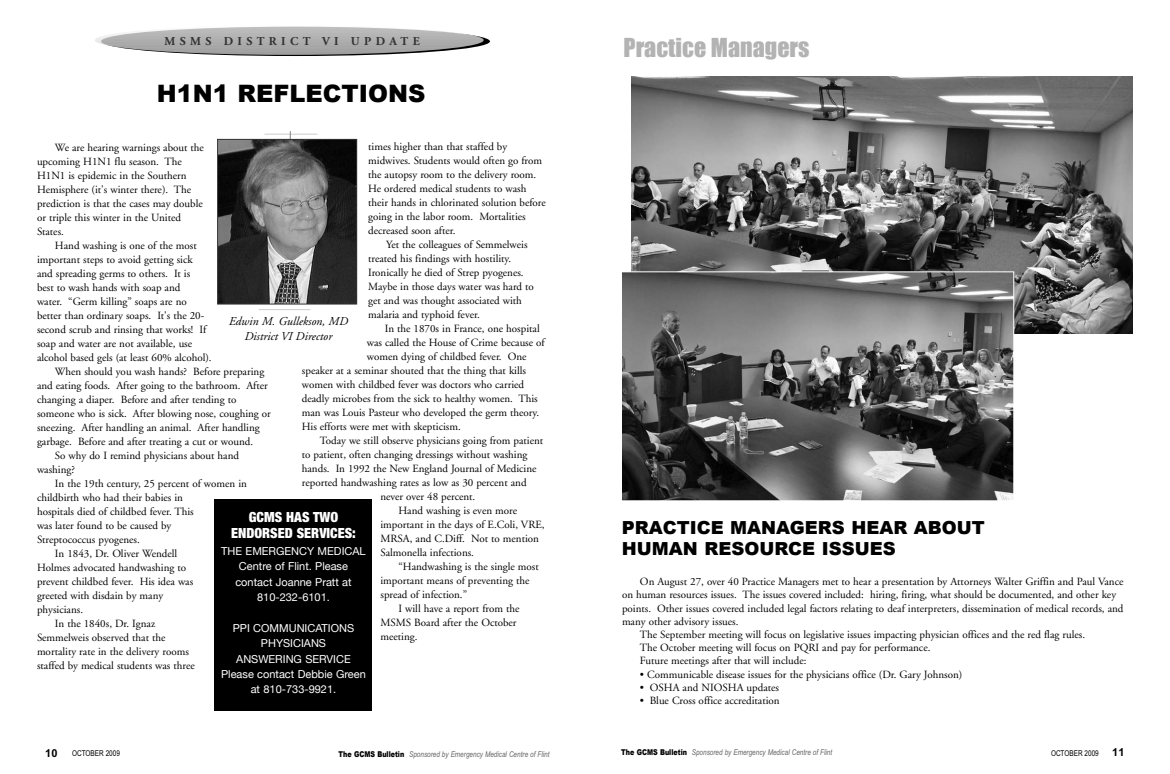
<style>
.page{position:relative;width:1170px;height:774px;background:#fff}
.page>*{position:absolute;margin:0;border:0;box-sizing:border-box;transform-origin:0 0}
.t1{font:24px "Impact";color:#b3b3b3}
.t2{font:900 24px "Arial";color:#000}
.t3{font:900 18px/21.6px "Arial";color:#000}
.t4{font:900 condensed 14px/16px "Helvetica Neue";color:#fff;text-align:center}
.t5{font:italic 12px/14.4px "Adobe Garamond";color:#000;text-align:center}
.t6{font:700 12px "Adobe Garamond";letter-spacing:.365em;color:#333}
.t7{font:11px/14px "Adobe Garamond";color:#000}
.t8{font:11px/15.4px "Helvetica Neue";color:#fff;text-align:center}
.t9{font:700 11px "Arial";color:#000}
.t10{font:italic 8px "Arial";color:#666;scale:.8 1}
.t11{font:8px "Arial";color:#000;scale:.8 1}
.s1{font-weight:900;font-style:normal;color:#000}
.s2{font-weight:700;font-size:11px}
</style>
<div class="page">
<hr style="left:95px;top:53px;width:389px;height:2px;background:#cfcfcf">
<hr style="left:95px;top:51px;width:389px;height:2px;background:#d2d2d2">
<hr style="left:95px;top:48px;width:389px;height:3px;background:#d6d6d6">
<hr style="left:95px;top:45px;width:389px;height:3px;background:#dbdbdb">
<hr style="left:95px;top:42px;width:389px;height:3px;background:#e0e0e0">
<hr style="left:95px;top:39px;width:389px;height:3px;background:#e5e5e5">
<hr style="left:95px;top:36px;width:389px;height:3px;background:#eaeaea">
<hr style="left:95px;top:33px;width:389px;height:3px;background:#efefef">
<hr style="left:95px;top:30px;width:389px;height:3px;background:#f4f4f4">
<hr style="left:95px;top:28px;width:389px;height:2px;background:#f8f8f8">
<hr style="left:265px;top:134px;width:53px;height:1px;background:#ccc">
<img style="left:219px;top:141px;width:136px;height:162px">
<div style="left:217px;top:139px;width:140px;height:166px;border:1px solid #333"></div>
<hr style="left:259px;top:309px;width:52px;height:1px;background:#ccc">
<div style="left:214px;top:500px;width:158px;height:211px;background:#000"></div>
<img style="left:632px;top:76px;width:501px;height:257px">
<img style="left:623px;top:273px;width:389px;height:226px">
<div style="left:621px;top:271px;width:393px;height:230px;border:1px solid #fff"></div>
<p class="t6" style="left:164px;top:36px;width:257px">MSMS DISTRICT VI UPDATE</p>
<h1 class="t2" style="left:157px;top:76px;width:270px">H1N1 REFLECTIONS</h1>
<p class="t7" style="left:368px;top:141px;width:141px">times higher than that staffed by</p>
<p class="t7" style="left:368px;top:155px;width:176px">midwives. Students would often go from</p>
<p class="t7" style="left:368px;top:169px;width:170px">the autopsy room to the delivery room.</p>
<p class="t7" style="left:368px;top:183px;width:160px">He ordered medical students to wash</p>
<p class="t7" style="left:368px;top:197px;width:179px">their hands in chlorinated solution before</p>
<p class="t7" style="left:368px;top:211px;width:159px">going in the labor room. Mortalities</p>
<p class="t7" style="left:368px;top:225px;width:89px">decreased soon after.</p>
<p class="t7" style="left:386px;top:239px;width:143px">Yet the colleagues of Semmelweis</p>
<p class="t7" style="left:368px;top:253px;width:145px">treated his findings with hostility.</p>
<p class="t7" style="left:368px;top:267px;width:157px">Ironically he died of Strep pyogenes.</p>
<p class="t7" style="left:368px;top:281px;width:167px">Maybe in those days water was hard to</p>
<p class="t7" style="left:368px;top:295px;width:155px">get and was thought associated with</p>
<p class="t7" style="left:368px;top:309px;width:113px">malaria and typhoid fever.</p>
<p class="t7" style="left:385px;top:323px;width:156px">In the 1870s in France, one hospital</p>
<p class="t7" style="left:367px;top:337px;width:179px">was called the House of Crime because of</p>
<p class="t7" style="left:367px;top:351px;width:161px">women dying of childbed fever. One</p>
<p class="t7" style="left:302px;top:365px;width:226px">speaker at a seminar shouted that the thing that kills</p>
<p class="t7" style="left:302px;top:379px;width:224px">women with childbed fever was doctors who carried</p>
<p class="t7" style="left:302px;top:393px;width:237px">deadly microbes from the sick to healthy women. This</p>
<p class="t7" style="left:302px;top:407px;width:239px">man was Louis Pasteur who developed the germ theory.</p>
<p class="t7" style="left:302px;top:421px;width:161px">His efforts were met with skepticism.</p>
<p class="t7" style="left:320px;top:435px;width:225px">Today we still observe physicians going from patient</p>
<p class="t7" style="left:302px;top:449px;width:227px">to patient, often changing dressings without washing</p>
<p class="t7" style="left:302px;top:463px;width:236px">hands. In 1992 the New England Journal of Medicine</p>
<p class="t7" style="left:302px;top:477px;width:226px">reported handwashing rates as low as 30 percent and</p>
<p class="t7" style="left:380px;top:491px;width:96px">never over 48 percent.</p>
<p class="t7" style="left:398px;top:505px;width:120px">Hand washing is even more</p>
<p class="t7" style="left:380px;top:519px;width:166px">important in the days of E.Coli, VRE,</p>
<p class="t7" style="left:380px;top:533px;width:160px">MRSA, and C.Diff. Not to mention</p>
<p class="t7" style="left:380px;top:547px;width:95px">Salmonella infections.</p>
<p class="t7" style="left:398px;top:561px;width:142px">“Handwashing is the single most</p>
<p class="t7" style="left:380px;top:575px;width:151px">important means of preventing the</p>
<p class="t7" style="left:380px;top:589px;width:88px">spread of infection.”</p>
<p class="t7" style="left:398px;top:603px;width:123px">I will have a report from the</p>
<p class="t7" style="left:380px;top:617px;width:138px">MSMS Board after the October</p>
<p class="t7" style="left:380px;top:631px;width:38px">meeting.</p>
<p class="t7" style="left:37px;top:142px;width:168px;text-indent:18px">We are hearing warnings about the upcoming H1N1 flu season. The<br>H1N1 is epidemic in the Southern<br>Hemisphere (it's winter there). The prediction is that the cases may double or triple this winter in the United<br>States.</p>
<p class="t7" style="left:55px;top:240px;width:143px">Hand washing is one of the most</p>
<p class="t7" style="left:37px;top:254px;width:157px">important steps to avoid getting sick</p>
<p class="t7" style="left:37px;top:268px;width:155px">and spreading germs to others. It is</p>
<p class="t7" style="left:37px;top:282px;width:145px">best to wash hands with soap and</p>
<p class="t7" style="left:37px;top:296px;width:151px">water. “Germ killing” soaps are no</p>
<p class="t7" style="left:37px;top:310px;width:169px">better than ordinary soaps. It's the 20-</p>
<p class="t7" style="left:37px;top:324px;width:171px">second scrub and rinsing that works! If</p>
<p class="t7" style="left:37px;top:338px;width:157px">soap and water are not available, use</p>
<p class="t7" style="left:37px;top:352px;width:176px">alcohol based gels (at least 60% alcohol).</p>
<p class="t7" style="left:55px;top:366px;width:211px">When should you wash hands? Before preparing</p>
<p class="t7" style="left:37px;top:380px;width:232px">and eating foods. After going to the bathroom. After</p>
<p class="t7" style="left:37px;top:394px;width:201px">changing a diaper. Before and after tending to</p>
<p class="t7" style="left:37px;top:408px;width:235px">someone who is sick. After blowing nose, coughing or</p>
<p class="t7" style="left:37px;top:422px;width:224px">sneezing. After handling an animal. After handling</p>
<p class="t7" style="left:37px;top:436px;width:218px">garbage. Before and after treating a cut or wound.</p>
<p class="t7" style="left:55px;top:450px;width:186px">So why do I remind physicians about hand</p>
<p class="t7" style="left:37px;top:464px;width:39px">washing?</p>
<p class="t7" style="left:55px;top:478px;width:193px">In the 19th century, 25 percent of women in</p>
<p class="t7" style="left:37px;top:492px;width:148px">childbirth who had their babies in</p>
<p class="t7" style="left:37px;top:506px;width:158px">hospitals died of childbed fever. This</p>
<p class="t7" style="left:37px;top:520px;width:136px">was later found to be caused by</p>
<p class="t7" style="left:37px;top:534px;width:104px">Streptococcus pyogenes.</p>
<p class="t7" style="left:55px;top:548px;width:124px">In 1843, Dr. Oliver Wendell</p>
<p class="t7" style="left:37px;top:562px;width:151px">Holmes advocated handwashing to</p>
<p class="t7" style="left:37px;top:576px;width:158px">prevent childbed fever. His idea was</p>
<p class="t7" style="left:37px;top:590px;width:128px">greeted with disdain by many</p>
<p class="t7" style="left:37px;top:604px;width:48px">physicians.</p>
<p class="t7" style="left:55px;top:618px;width:102px">In the 1840s, Dr. Ignaz</p>
<p class="t7" style="left:37px;top:632px;width:130px">Semmelweis observed that the</p>
<p class="t7" style="left:37px;top:646px;width:153px">mortality rate in the delivery rooms</p>
<p class="t7" style="left:37px;top:660px;width:159px">staffed by medical students was three</p>
<p class="t5" style="left:229px;top:315px;width:120px">Edwin M. Gullekson, MD<br>District VI Director</p>
<p class="t4" style="left:231px;top:510px;width:126px">GCMS HAS TWO<br>ENDORSED SERVICES:</p>
<p class="t8" style="left:221px;top:543px;width:146px">THE EMERGENCY MEDICAL<br>Centre of Flint. Please contact Joanne Pratt at<br>810-232-6101.</p>
<p class="t8" style="left:221px;top:620px;width:146px">PPI COMMUNICATIONS<br>PHYSICIANS<br>ANSWERING SERVICE<br>Please contact Debbie Green at 810-733-9921.</p>
<p class="t9" style="left:45px;top:749px;width:14px">10</p>
<p class="t11" style="left:72px;top:751px;width:61px">OCTOBER-2009</p>
<p class="t10" style="left:338px;top:751px;width:268px"><span class="s1">The GCMS Bulletin</span> Sponsored-by-Emergency-Medical-Centre-of-Flint-</p>
<h1 class="t1" style="left:624px;top:33px;width:187px">Practice Managers</h1>
<h2 class="t3" style="left:622px;top:516px;width:364px">PRACTICE MANAGERS HEAR ABOUT<br>HUMAN RESOURCE ISSUES</h2>
<p class="t7" style="left:640px;top:576px;width:485px">On August 27, over 40 Practice Managers met to hear a presentation by Attorneys Walter Griffin and Paul Vance</p>
<p class="t7" style="left:622px;top:589px;width:496px">on human resources issues. The issues covered included: hiring, firing, what should be documented, and other key</p>
<p class="t7" style="left:622px;top:602px;width:503px">points. Other issues covered included legal factors relating to deaf interpreters, dissemination of medical records, and</p>
<p class="t7" style="left:622px;top:615px;width:118px">many other advisory issues.</p>
<p class="t7" style="left:640px;top:628px;width:447px">The September meeting will focus on legislative issues impacting physician offices and the red flag rules.</p>
<p class="t7" style="left:640px;top:642px;width:292px">The October meeting will focus on PQRI and pay for performance.</p>
<p class="t7" style="left:640px;top:655px;width:168px">Future meetings after that will include:</p>
<p class="t7" style="left:640px;top:668px;width:324px">• Communicable disease issues for the physicians office (Dr. Gary Johnson)</p>
<p class="t7" style="left:640px;top:681px;width:141px">• OSHA and NIOSHA updates</p>
<p class="t7" style="left:640px;top:694px;width:141px">• Blue Cross office accreditation</p>
<p class="t10" style="left:621px;top:749px;width:268px"><span class="s1">The GCMS Bulletin</span> Sponsored-by-Emergency-Medical-Centre-of-Flint-</p>
<p class="t11" style="left:1051px;top:751px;width:93px">OCTOBER-2009 <span class="s2">11</span></p>
</div>
